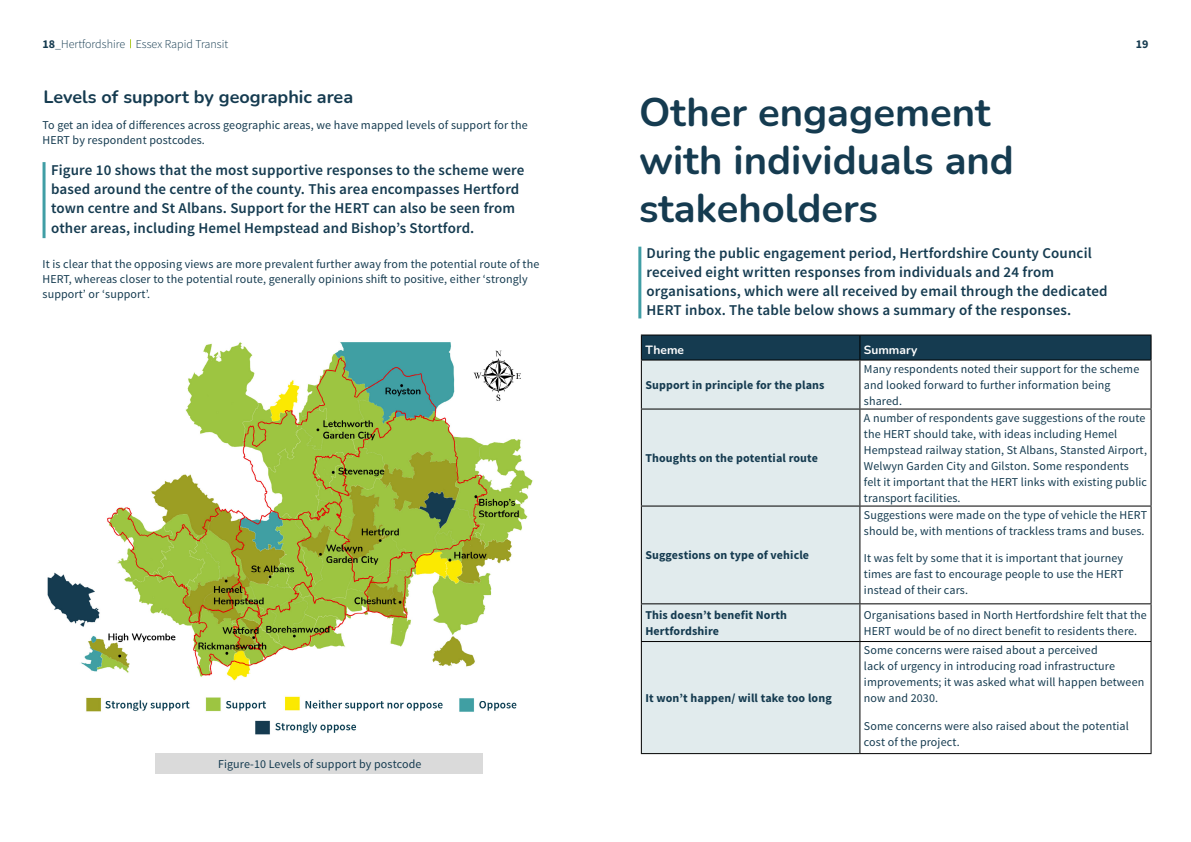
<style>
.page{position:relative;width:1191px;height:842px;background:#fff}
.page>*{position:absolute;margin:0;border:0;box-sizing:border-box;transform-origin:0 0}
.t1{font:700 40px/48px "Nunito";color:#153b50}
.t2{font:700 18px "Nunito";color:#153b50}
.t3{font:600 15px/19.3px "Source Sans Pro";letter-spacing:.01em;color:#153b50}
.t4{font:12px/16px "Source Sans Pro";letter-spacing:.01em;color:#153b50}
.t5{font:700 12px/16px "Source Sans Pro";letter-spacing:.01em;color:#153b50}
.t6{font:300 12px "Source Sans Pro";color:#153b50}
.t7{font:700 12px "Nunito";color:#fff}
.s1{font-weight:700}
</style>
<div class="page">
<hr style="left:43px;top:162px;width:3px;height:76px;background:#409ea5">
<hr style="left:638px;top:247px;width:3px;height:71px;background:#409ea5">
<div style="left:155px;top:753px;width:327px;height:21px;background:#dadada"></div>
<img style="left:47px;top:342px;width:486px;height:393px">
<div style="left:642px;top:361px;width:217px;height:392px;background:#e1ebed"></div>
<hr style="left:641px;top:334px;width:219px;height:1px;background:#000">
<hr style="left:860px;top:334px;width:291px;height:1px;background:#000">
<svg style="left:641px;top:335px;width:510px;height:25px;background:#14384c"></svg>
<hr style="left:641px;top:360px;width:219px;height:1px;background:#000">
<hr style="left:641px;top:361px;width:1px;height:48px;background:#000">
<hr style="left:860px;top:360px;width:291px;height:1px;background:#000">
<hr style="left:859px;top:361px;width:1px;height:48px;background:#000">
<hr style="left:1150px;top:361px;width:1px;height:48px;background:#000">
<hr style="left:641px;top:409px;width:219px;height:1px;background:#000">
<hr style="left:641px;top:410px;width:1px;height:96px;background:#000">
<hr style="left:860px;top:409px;width:291px;height:1px;background:#000">
<hr style="left:859px;top:410px;width:1px;height:96px;background:#000">
<hr style="left:1150px;top:410px;width:1px;height:96px;background:#000">
<hr style="left:641px;top:506px;width:219px;height:1px;background:#000">
<hr style="left:641px;top:506px;width:1px;height:97px;background:#000">
<hr style="left:860px;top:506px;width:291px;height:1px;background:#000">
<hr style="left:859px;top:506px;width:1px;height:97px;background:#000">
<hr style="left:1150px;top:506px;width:1px;height:97px;background:#000">
<hr style="left:641px;top:603px;width:219px;height:1px;background:#000">
<hr style="left:641px;top:604px;width:1px;height:37px;background:#000">
<hr style="left:860px;top:603px;width:291px;height:1px;background:#000">
<hr style="left:859px;top:604px;width:1px;height:37px;background:#000">
<hr style="left:1150px;top:604px;width:1px;height:37px;background:#000">
<hr style="left:641px;top:641px;width:219px;height:1px;background:#000">
<hr style="left:641px;top:642px;width:1px;height:111px;background:#000">
<hr style="left:860px;top:641px;width:291px;height:1px;background:#000">
<hr style="left:859px;top:642px;width:1px;height:111px;background:#000">
<hr style="left:1150px;top:642px;width:1px;height:111px;background:#000">
<hr style="left:641px;top:753px;width:219px;height:1px;background:#000">
<hr style="left:860px;top:753px;width:291px;height:1px;background:#000">
<p class="t6" style="left:43px;top:37px;width:187px"><span class="s1">18</span>_Hertfordshire Essex Rapid Transit</p>
<p class="t5" style="left:1135px;top:36px;width:14px">19</p>
<h2 class="t2" style="left:44px;top:84px;width:311px">Levels of support by geographic area</h2>
<p class="t4" style="left:43px;top:118px;width:487px;line-height:15px">To get an idea of differences across geographic areas, we have mapped levels of support for the<br>HERT by respondent postcodes.</p>
<p class="t3" style="left:51px;top:161px;width:475px">Figure 10 shows that the most supportive responses to the scheme were based around the centre of the county. This area encompasses Hertford town centre and St Albans. Support for the HERT can also be seen from other areas, including Hemel Hempstead and Bishop’s Stortford.</p>
<p class="t4" style="left:43px;top:256px;width:498px;line-height:15px">It is clear that the opposing views are more prevalent further away from the potential route of the<br>HERT, whereas closer to the potential route, generally opinions shift to positive, either ‘strongly support’ or ‘support’.</p>
<h1 class="t1" style="left:639px;top:86px;width:376px">Other engagement with individuals and stakeholders</h1>
<p class="t3" style="left:646px;top:244px;width:462px;line-height:19px">During the public engagement period, Hertfordshire County Council received eight written responses from individuals and 24 from organisations, which were all received by email through the dedicated HERT inbox. The table below shows a summary of the responses.</p>
<p class="t7" style="left:645px;top:341px;width:40px">Theme</p>
<p class="t7" style="left:864px;top:341px;width:55px">Summary</p>
<p class="t5" style="left:645px;top:377px;width:181px">Support in principle for the plans</p>
<p class="t4" style="left:864px;top:361px;width:277px">Many respondents noted their support for the scheme and looked forward to further information being shared.</p>
<p class="t5" style="left:645px;top:450px;width:174px">Thoughts on the potential route</p>
<p class="t5" style="left:645px;top:548px;width:165px">Suggestions on type of vehicle</p>
<p class="t4" style="left:864px;top:410px;width:285px">A number of respondents gave suggestions of the route the HERT should take, with ideas including Hemel Hempstead railway station, St Albans, Stansted Airport, Welwyn Garden City and Gilston. Some respondents felt it important that the HERT links with existing public transport facilities.</p>
<p class="t4" style="left:864px;top:507px;width:285px">Suggestions were made on the type of vehicle the HERT should be, with mentions of trackless trams and buses.</p>
<p class="t4" style="left:864px;top:551px;width:261px;text-align:justify">It was felt by some that it is important that journey times are fast to encourage people to use the HERT instead of their cars.</p>
<p class="t5" style="left:645px;top:608px;width:143px">This doesn’t benefit North<br>Hertfordshire</p>
<p class="t4" style="left:864px;top:607px;width:284px">Organisations based in North Hertfordshire felt that the<br>HERT would be of no direct benefit to residents there.</p>
<p class="t4" style="left:218px;top:756px;width:205px">Figure-10 Levels of support by postcode</p>
<p class="t5" style="left:645px;top:690px;width:188px">It won’t happen/ will take too long</p>
<p class="t4" style="left:864px;top:643px;width:282px">Some concerns were raised about a perceived<br>lack of urgency in introducing road infrastructure improvements; it was asked what will happen between now and 2030.</p>
<p class="t4" style="left:864px;top:718px;width:266px">Some concerns were also raised about the potential cost of the project.</p>
</div>
